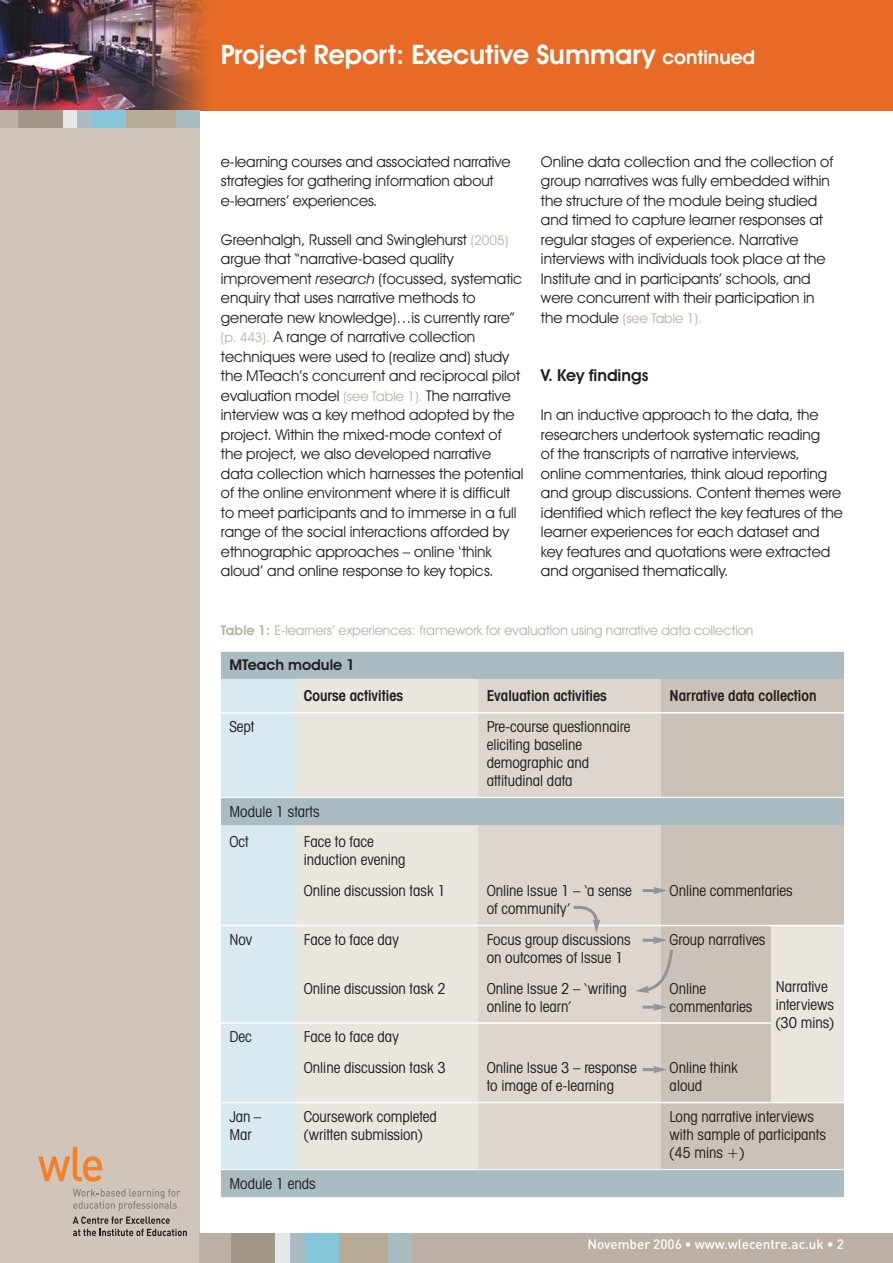
<style>
.page{position:relative;width:893px;height:1263px;background:#fff}
.page>*{position:absolute;margin:0;border:0;box-sizing:border-box;transform-origin:0 0}
.t1{font:600 27px "Avant Garde IT Cby BT";color:#fff}
.t2{font:600 16.5px "Avant Garde IT Cby BT";color:#231f20}
.t3{font:15px/19.5px "Avant Garde IT Cby BT";color:#231f20}
.t4{font:condensed 15px/18px "Avant Garde IT Cby BT";color:#231f20}
.t5{font:600 condensed 15px "Avant Garde IT Cby BT";color:#231f20}
.t6{font:600 15px "Avant Garde IT Cby BT";color:#231f20}
.t7{font:13.5px "Avant Garde IT Cby BT";color:#bbb0a3}
.t8{font:500 13.5px "DIN";color:#fff}
.s1{font-size:19.5px}
.s2{font-size:13.5px;color:#bbb0a3}
.s3{font-style:italic}
.s4{font-size:15px;color:#231f20}
.s5{font-weight:600}
</style>
<div class="page">
<div style="left:0;top:1233px;width:892px;height:30px;background:#bbb0a3"></div>
<div style="left:0;top:0;width:200px;height:1263px;background:#cfc5bb"></div>
<img style="left:0;top:0;width:892px;height:111px">
<div style="left:0;top:111px;width:19px;height:17px;background:#bbb0a3"></div>
<div style="left:19px;top:111px;width:44px;height:17px;background:#a19789"></div>
<div style="left:63px;top:111px;width:15px;height:17px;background:#e6e7e8"></div>
<div style="left:78px;top:111px;width:14px;height:17px;background:#a8bcc2"></div>
<div style="left:92px;top:111px;width:35px;height:17px;background:#85c6da"></div>
<div style="left:127px;top:111px;width:49px;height:17px;background:#b8ab96"></div>
<div style="left:176px;top:111px;width:24px;height:17px;background:#a8bcc2"></div>
<div style="left:231px;top:1233px;width:44px;height:30px;background:#a19789"></div>
<div style="left:275px;top:1233px;width:15px;height:30px;background:#e6e7e8"></div>
<div style="left:290px;top:1233px;width:15px;height:30px;background:#a8bcc2"></div>
<div style="left:305px;top:1233px;width:34px;height:30px;background:#85c6da"></div>
<div style="left:339px;top:1233px;width:50px;height:30px;background:#b8ab96"></div>
<div style="left:389px;top:1233px;width:23px;height:30px;background:#a8bcc2"></div>
<div style="left:661px;top:652px;width:183px;height:540px;background:#cac2b8"></div>
<div style="left:772px;top:926px;width:72px;height:176px;background:#eae5df"></div>
<div style="left:478px;top:652px;width:183px;height:540px;background:#dcd6cf"></div>
<div style="left:295px;top:652px;width:183px;height:540px;background:#eae5df"></div>
<div style="left:221px;top:655px;width:74px;height:540px;background:#d7eaf1"></div>
<svg style="left:38px;top:1147px;width:64px;height:35px"></svg>
<svg style="left:73px;top:1189px;width:114px;height:47px"></svg>
<div style="left:221px;top:652px;width:623px;height:27px;background:#a8bcc2"></div>
<hr style="left:221px;top:712px;width:623px;height:2px;background:#fff">
<hr style="left:221px;top:797px;width:623px;height:1px;background:#fff">
<div style="left:221px;top:798px;width:623px;height:27px;background:#a8bcc2"></div>
<hr style="left:221px;top:925px;width:623px;height:1px;background:#fff">
<hr style="left:221px;top:1022px;width:551px;height:2px;background:#fff">
<hr style="left:221px;top:1102px;width:623px;height:1px;background:#fff">
<hr style="left:221px;top:1169px;width:623px;height:2px;background:#fff">
<div style="left:221px;top:1170px;width:623px;height:27px;background:#a8bcc2"></div>
<svg style="left:571px;top:905px;width:29px;height:28px"></svg>
<hr style="left:642px;top:889px;width:14px;height:3px;background:#929497">
<svg style="left:653px;top:887px;width:14px;height:7px"></svg>
<svg style="left:635px;top:937px;width:38px;height:56px"></svg>
<hr style="left:642px;top:1006px;width:14px;height:3px;background:#929497">
<svg style="left:653px;top:1003px;width:14px;height:8px"></svg>
<hr style="left:642px;top:1068px;width:14px;height:3px;background:#929497">
<svg style="left:653px;top:1066px;width:14px;height:7px"></svg>
<h1 class="t1" style="left:221px;top:38px;width:536px">Project Report: Executive Summary <span class="s1">continued</span></h1>
<p class="t3" style="left:221px;top:152px;width:291px">e-learning courses and associated narrative strategies for gathering information about e-learners’ experiences.</p>
<p class="t3" style="left:221px;top:230px;width:304px">Greenhalgh, Russell and Swinglehurst <span class="s2">(2005) </span>argue that “narrative-based quality improvement <span class="s3">research</span> (focussed, systematic enquiry that uses narrative methods to generate new knowledge)…is currently rare” <span class="s2">(p. 443).</span> A range of narrative collection techniques were used to (realize and) study the MTeach’s concurrent and reciprocal pilot evaluation model <span class="s2">(see Table 1).</span> The narrative interview was a key method adopted by the project. Within the mixed-mode context of the project, we also developed narrative data collection which harnesses the potential of the online environment where it is difficult to meet participants and to immerse in a full range of the social interactions afforded by ethnographic approaches – online ‘think aloud’ and online response to key topics.</p>
<p class="t3" style="left:541px;top:152px;width:294px">Online data collection and the collection of group narratives was fully embedded within the structure of the module being studied and timed to capture learner responses at regular stages of experience. Narrative interviews with individuals took place at the Institute and in participants’ schools, and were concurrent with their participation in</p>
<p class="t7" style="left:541px;top:310px;width:162px"><span class="s4">the module</span> (see Table 1).</p>
<p class="t2" style="left:541px;top:366px;width:109px">V. Key findings</p>
<p class="t3" style="left:541px;top:405px;width:303px">In an inductive approach to the data, the researchers undertook systematic reading<br>of the transcripts of narrative interviews, online commentaries, think aloud reporting and group discussions. Content themes were identified which reflect the key features of the learner experiences for each dataset and key features and quotations were extracted and organised thematically.</p>
<p class="t7" style="left:221px;top:622px;width:534px"><span class="s5">Table 1:</span> E-learners’ experiences: framework for evaluation using narrative data collection</p>
<p class="t6" style="left:229px;top:656px;width:127px">MTeach module 1</p>
<p class="t5" style="left:304px;top:687px;width:101px">Course activities</p>
<p class="t5" style="left:487px;top:687px;width:121px">Evaluation activities</p>
<p class="t5" style="left:669px;top:687px;width:148px">Narrative data collection</p>
<p class="t4" style="left:229px;top:717px;width:27px">Sept</p>
<p class="t4" style="left:487px;top:717px;width:145px">Pre-course questionnaire eliciting baseline demographic and attitudinal data</p>
<p class="t4" style="left:229px;top:796px;width:92px;line-height:30.8px">Module 1 starts<br>Oct</p>
<p class="t4" style="left:304px;top:833px;width:103px">Face to face induction evening</p>
<p class="t4" style="left:304px;top:882px;width:143px">Online discussion task 1</p>
<p class="t4" style="left:487px;top:882px;width:147px">Online Issue 1 – ‘a sense</p>
<p class="t4" style="left:670px;top:882px;width:125px">Online commentaries</p>
<p class="t4" style="left:487px;top:900px;width:85px">of community’</p>
<p class="t4" style="left:229px;top:930px;width:24px">Nov</p>
<p class="t4" style="left:304px;top:930px;width:96px">Face to face day</p>
<p class="t4" style="left:487px;top:930px;width:145px">Focus group discussions</p>
<p class="t4" style="left:669px;top:930px;width:97px">Group narratives</p>
<p class="t4" style="left:487px;top:948px;width:138px">on outcomes of Issue 1</p>
<p class="t4" style="left:304px;top:979px;width:143px">Online discussion task 2</p>
<p class="t4" style="left:487px;top:979px;width:142px">Online Issue 2 – ‘writing</p>
<p class="t4" style="left:670px;top:979px;width:38px">Online</p>
<p class="t4" style="left:487px;top:997px;width:86px">online to learn’</p>
<p class="t4" style="left:669px;top:997px;width:84px">commentaries</p>
<p class="t4" style="left:229px;top:1028px;width:24px">Dec</p>
<p class="t4" style="left:304px;top:1022px;width:143px;line-height:30.8px">Face to face day<br>Online discussion task 3</p>
<p class="t4" style="left:487px;top:1059px;width:152px">Online Issue 3 – response</p>
<p class="t4" style="left:670px;top:1059px;width:70px">Online think</p>
<p class="t4" style="left:487px;top:1077px;width:129px">to image of e-learning</p>
<p class="t4" style="left:669px;top:1077px;width:34px">aloud</p>
<p class="t4" style="left:776px;top:978px;width:60px">Narrative interviews (30 mins)</p>
<p class="t4" style="left:229px;top:1107px;width:33px">Jan –</p>
<p class="t4" style="left:304px;top:1107px;width:135px">Coursework completed</p>
<p class="t4" style="left:669px;top:1107px;width:146px">Long narrative interviews</p>
<p class="t4" style="left:229px;top:1125px;width:24px">Mar</p>
<p class="t4" style="left:304px;top:1125px;width:120px">(written submission)</p>
<p class="t4" style="left:669px;top:1125px;width:158px">with sample of participants (45 mins +)</p>
<p class="t4" style="left:229px;top:1174px;width:88px">Module 1 ends</p>
<p class="t8" style="left:587px;top:1236px;width:258px">November 2006 • www.wlecentre.ac.uk • 2</p>
</div>
